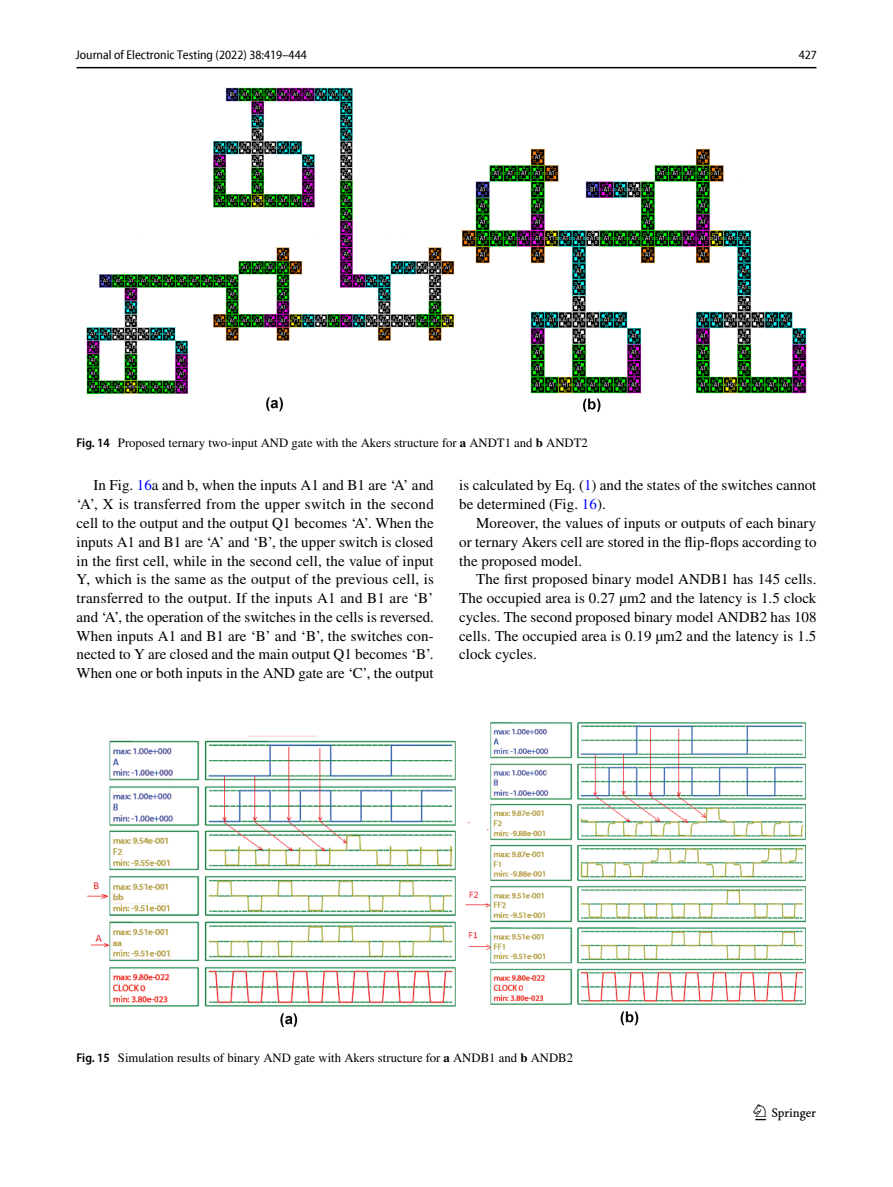
<style>
.page{position:relative;width:893px;height:1187px;background:#fff}
.page>*{position:absolute;margin:0;border:0;box-sizing:border-box;transform-origin:0 0}
.t1{font:22.5px "Springnew Regular 3";color:#000}
.t2{font:15px/18.8px "STIX";color:#000;text-align:justify}
.t3{font:12.75px "STIX";color:#000}
.t4{font:semi-condensed 12.75px "Myriad Pro Unic";color:#000}
.s1{font-family:"Myriad Pro";font-weight:600;font-stretch:semi-condensed}
.s2{font-weight:700}
.s3{color:#00f}
</style>
<div class="page">
<hr style="left:77px;top:67px;width:739px;height:1px;background:#000">
<img style="left:86px;top:87px;width:721px;height:325px">
<img style="left:87px;top:722px;width:719px;height:304px">
<p class="t4" style="left:76px;top:50px;width:233px">Journal of Electronic Testing (2022) 38:419–444</p>
<p class="t4" style="left:799px;top:50px;width:20px">427</p>
<p class="t3" style="left:77px;top:434px;width:513px"><span class="s1">Fig. 14</span> Proposed ternary two-input AND gate with the Akers structure for <span class="s2">a</span> ANDT1 and <span class="s2">b</span> ANDT2</p>
<p class="t2" style="left:77px;top:477px;width:359px;text-indent:17px">In Fig. <span class="s3">16</span>a and b, when the inputs A1 and B1 are ‘A’ and ‘A’, X is transferred from the upper switch in the second cell to the output and the output Q1 becomes ‘A’. When the inputs A1 and B1 are ‘A’ and ‘B’, the upper switch is closed in the first cell, while in the second cell, the value of input Y, which is the same as the output of the previous cell, is transferred to the output. If the inputs A1 and B1 are ‘B’ and ‘A’, the operation of the switches in the cells is reversed.<br>When inputs A1 and B1 are ‘B’ and ‘B’, the switches con&shy;nected to Y are closed and the main output Q1 becomes ‘B’.<br>When one or both inputs in the AND gate are ‘C’, the output</p>
<p class="t2" style="left:459px;top:477px;width:359px">is calculated by Eq. (<span class="s3">1</span>) and the states of the switches cannot be determined (Fig. <span class="s3">16</span>).</p>
<p class="t2" style="left:459px;top:514px;width:359px;text-indent:17px">Moreover, the values of inputs or outputs of each binary or ternary Akers cell are stored in the flip-flops according to the proposed model.</p>
<p class="t2" style="left:459px;top:571px;width:359px;text-indent:17px">The first proposed binary model ANDB1 has 145 cells.<br>The occupied area is 0.27 µm2 and the latency is 1.5 clock cycles. The second proposed binary model ANDB2 has 108 cells. The occupied area is 0.19 µm2 and the latency is 1.5 clock cycles.</p>
<p class="t3" style="left:77px;top:1048px;width:498px"><span class="s1">Fig. 15</span> Simulation results of binary AND gate with Akers structure for <span class="s2">a</span> ANDB1 and <span class="s2">b</span> ANDB2</p>
<h1 class="t1" style="left:755px;top:1104px;width:62px">1 3</h1>
</div>
